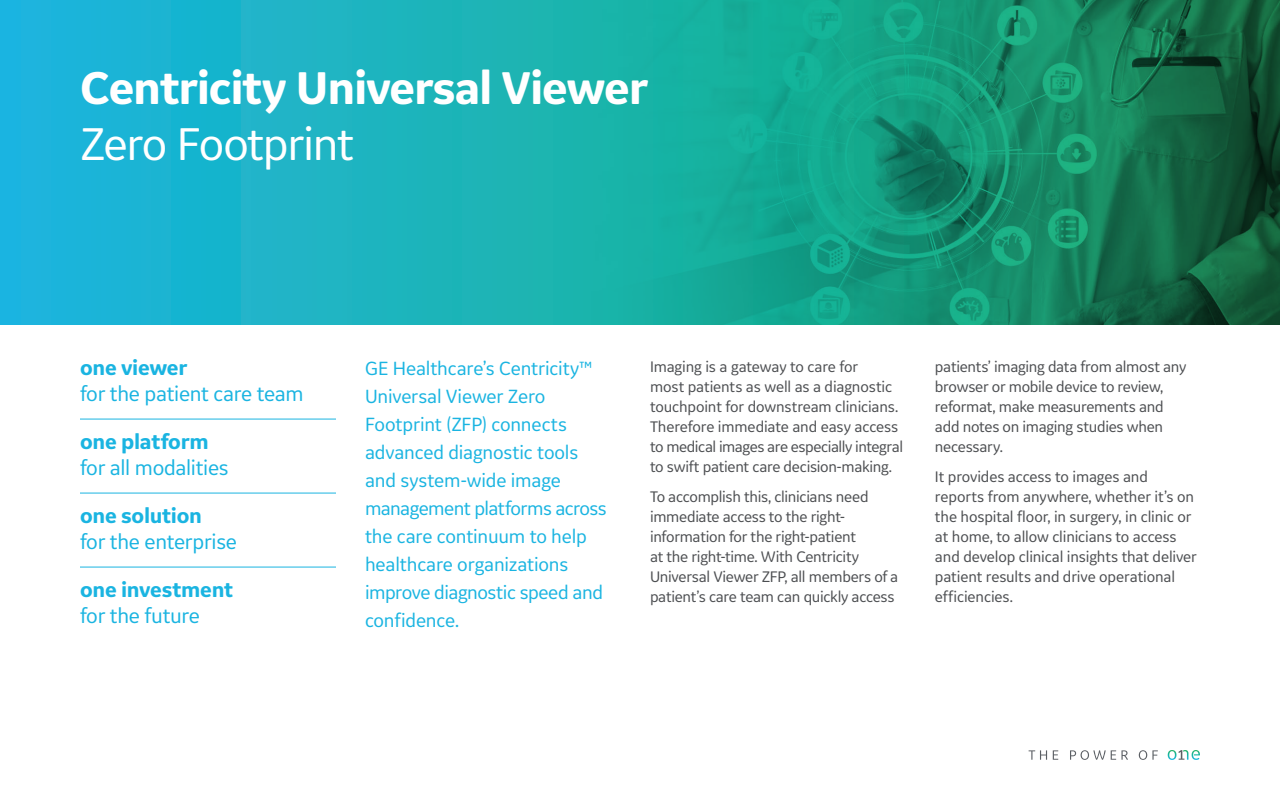
<style>
.page{position:relative;width:1280px;height:800px;background:#fff}
.page>*{position:absolute;margin:0;border:0;box-sizing:border-box;transform-origin:0 0}
.t1{font:700 48px "GE Inspira Sans";letter-spacing:-.025em;color:#fff}
.t2{font:48px "GE Inspira Sans";letter-spacing:-.03em;color:#fff}
.t3{font:22px "GE Inspira Sans";letter-spacing:-.015em;color:#1ab4e1}
.t4{font:700 22px "GE Inspira Sans";letter-spacing:-.01em;color:#1ab4e1}
.t5{font:20px/28px "GE Inspira Sans";letter-spacing:-.015em;color:#1ab4e1}
.t6{font:16px/20px "GE Inspira Sans";letter-spacing:-.015em;color:#4c4e51}
</style>
<div class="page">
<svg style="left:0;top:0;width:1280px;height:325px;background:#18a19a"></svg>
<svg style="left:1029px;top:750px;width:18px;height:10px"></svg>
<svg style="left:1053px;top:750px;width:5px;height:10px"></svg>
<svg style="left:1070px;top:750px;width:58px;height:10px"></svg>
<svg style="left:1139px;top:750px;width:19px;height:10px"></svg>
<svg style="left:1168px;top:750px;width:32px;height:10px"></svg>
<hr style="left:80px;top:419px;width:256px;height:1px;background:#1ab4e1">
<hr style="left:80px;top:493px;width:256px;height:1px;background:#1ab4e1">
<hr style="left:80px;top:567px;width:256px;height:1px;background:#1ab4e1">
<h1 class="t1" style="left:80px;top:58px;width:569px">Centricity Universal Viewer</h1>
<h1 class="t2" style="left:80px;top:114px;width:276px">Zero Footprint</h1>
<h2 class="t4" style="left:80px;top:354px;width:109px">one viewer</h2>
<h2 class="t3" style="left:80px;top:380px;width:225px">for the patient care team</h2>
<h2 class="t4" style="left:80px;top:428px;width:130px">one platform</h2>
<h2 class="t3" style="left:80px;top:454px;width:150px">for all modalities</h2>
<h2 class="t4" style="left:80px;top:502px;width:124px">one solution</h2>
<h2 class="t3" style="left:80px;top:528px;width:159px">for the enterprise</h2>
<h2 class="t4" style="left:80px;top:576px;width:155px">one investment</h2>
<h2 class="t3" style="left:80px;top:602px;width:122px">for the future</h2>
<p class="t5" style="left:365px;top:354px;width:243px">GE Healthcare’s Centricity™<br>Universal Viewer Zero<br>Footprint (ZFP) connects advanced diagnostic tools and system-wide image management platforms across the care continuum to help healthcare organizations improve diagnostic speed and confidence.</p>
<p class="t6" style="left:650px;top:357px;width:255px">Imaging is a gateway to care for<br>most patients as well as a diagnostic touchpoint for downstream clinicians.<br>Therefore immediate and easy access to medical images are especially integral to swift patient care decision-making.</p>
<p class="t6" style="left:650px;top:487px;width:250px">To accomplish this, clinicians need immediate access to the right&shy;information for the right-patient<br>at the right-time. With Centricity Universal Viewer ZFP, all members of a patient’s care team can quickly access</p>
<p class="t6" style="left:935px;top:357px;width:253px">patients’ imaging data from almost any browser or mobile device to review, reformat, make measurements and add notes on imaging studies when necessary.</p>
<p class="t6" style="left:935px;top:467px;width:263px">It provides access to images and reports from anywhere, whether it’s on the hospital floor, in surgery, in clinic or at home, to allow clinicians to access and develop clinical insights that deliver patient results and drive operational efficiencies.</p>
</div>
